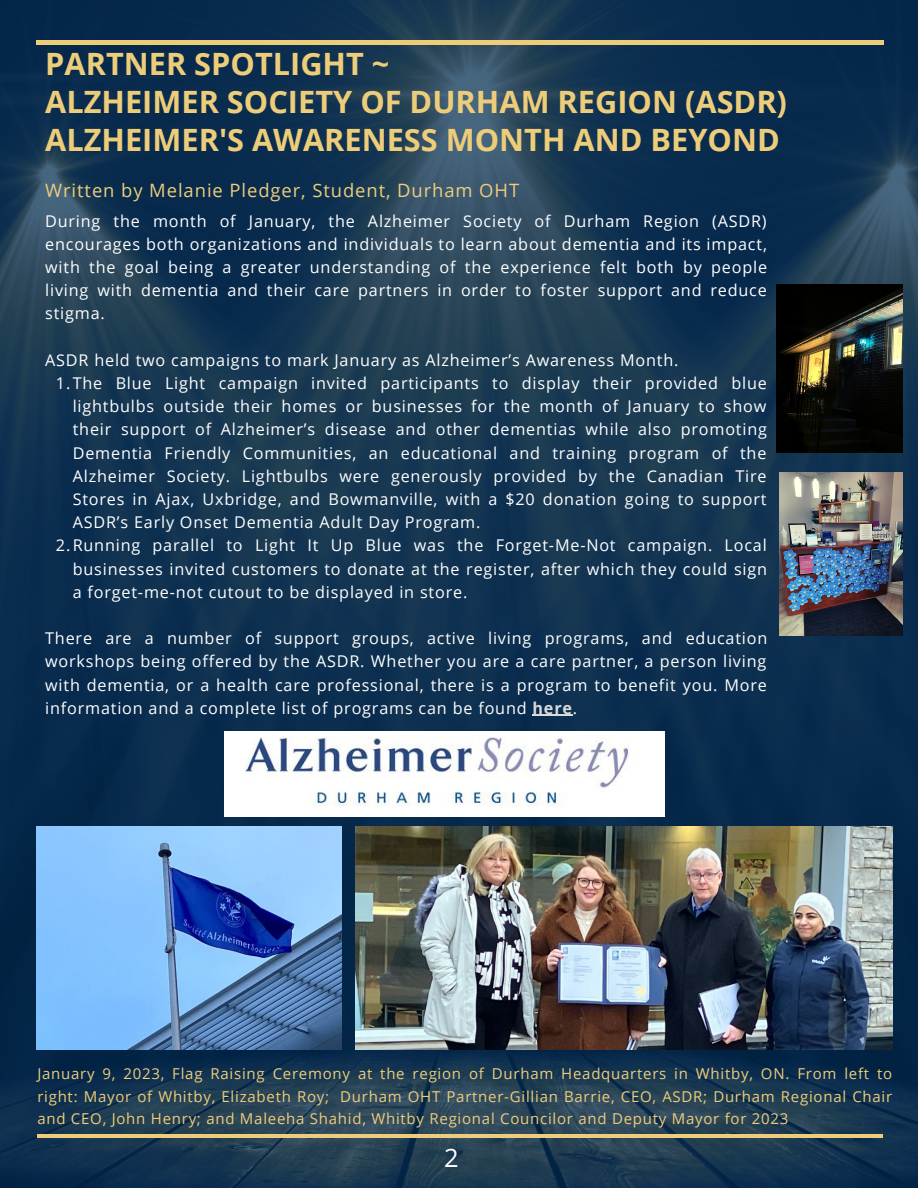
<style>
.page{position:relative;width:918px;height:1188px;background:#fff}
.page>*{position:absolute;margin:0;border:0;box-sizing:border-box;transform-origin:0 0}
.t1{font:700 30.75px/38.1px "Open Sans";color:#eecd7a}
.t2{font:25.5px "Open Sans";color:#fff}
.t3{font:18.45px "Open Sans";letter-spacing:.05em;color:#eecd7a}
.t4{font:16.2px/23.2px "Open Sans";letter-spacing:.05em;color:#fdfefe;text-align:justify}
.t5{font:15px/22.5px "Open Sans";letter-spacing:.05em;color:#eecd7a;text-align:justify}
.s1{font-weight:700;color:#d9d9d9}
</style>
<div class="page">
<img style="left:0;top:0;width:918px;height:1188px">
<hr style="left:37px;top:1134px;width:846px;height:4px;background:#eecd7a">
<hr style="left:36px;top:41px;width:848px;height:3px;background:#eecd7a">
<img style="left:355px;top:827px;width:538px;height:222px">
<img style="left:224px;top:731px;width:440px;height:86px">
<hr style="left:533px;top:715px;width:40px;height:1px;background:#d9d9d9">
<img style="left:36px;top:827px;width:305px;height:222px">
<img style="left:780px;top:472px;width:122px;height:164px">
<img style="left:777px;top:285px;width:126px;height:168px">
<h1 class="t1" style="left:45px;top:44px;width:743px">PARTNER SPOTLIGHT ~<br>ALZHEIMER SOCIETY OF DURHAM REGION (ASDR)<br>ALZHEIMER'S AWARENESS MONTH AND BEYOND</h1>
<p class="t3" style="left:45px;top:177px;width:476px">Written by Melanie Pledger, Student, Durham OHT</p>
<p class="t4" style="left:45px;top:209px;width:723px">During the month of January, the Alzheimer Society of Durham Region (ASDR) encourages both organizations and individuals to learn about dementia and its impact, with the goal being a greater understanding of the experience felt both by people living with dementia and their care partners in order to foster support and reduce stigma.</p>
<p class="t4" style="left:45px;top:348px;width:635px">ASDR held two campaigns to mark January as Alzheimer’s Awareness Month.</p>
<p class="t4" style="left:56px;top:371px;width:712px">1.The Blue Light campaign invited participants to display their provided blue</p>
<p class="t4" style="left:73px;top:394px;width:695px">lightbulbs outside their homes or businesses for the month of January to show</p>
<p class="t4" style="left:73px;top:417px;width:696px">their support of Alzheimer’s disease and other dementias while also promoting</p>
<p class="t4" style="left:73px;top:441px;width:695px">Dementia Friendly Communities, an educational and training program of the</p>
<p class="t4" style="left:73px;top:464px;width:695px">Alzheimer Society. Lightbulbs were generously provided by the Canadian Tire</p>
<p class="t4" style="left:73px;top:487px;width:695px">Stores in Ajax, Uxbridge, and Bowmanville, with a $20 donation going to support</p>
<p class="t4" style="left:73px;top:510px;width:409px">ASDR’s Early Onset Dementia Adult Day Program.</p>
<p class="t4" style="left:56px;top:533px;width:712px">2.Running parallel to Light It Up Blue was the Forget-Me-Not campaign. Local</p>
<p class="t4" style="left:73px;top:557px;width:696px">businesses invited customers to donate at the register, after which they could sign</p>
<p class="t4" style="left:73px;top:580px;width:396px">a forget-me-not cutout to be displayed in store.</p>
<p class="t4" style="left:45px;top:626px;width:724px">There are a number of support groups, active living programs, and education workshops being offered by the ASDR. Whether you are a care partner, a person living with dementia, or a health care professional, there is a program to benefit you. More information and a complete list of programs can be found <span class="s1">here</span>.</p>
<p class="t5" style="left:37px;top:1062px;width:856px">January 9, 2023, Flag Raising Ceremony at the region of Durham Headquarters in Whitby, ON. From left to right: Mayor of Whitby, Elizabeth Roy; Durham OHT Partner-Gillian Barrie, CEO, ASDR; Durham Regional Chair and CEO, John Henry; and Maleeha Shahid, Whitby Regional Councilor and Deputy Mayor for 2023</p>
<h2 class="t2" style="left:444px;top:1140px;width:16px">2</h2>
</div>
